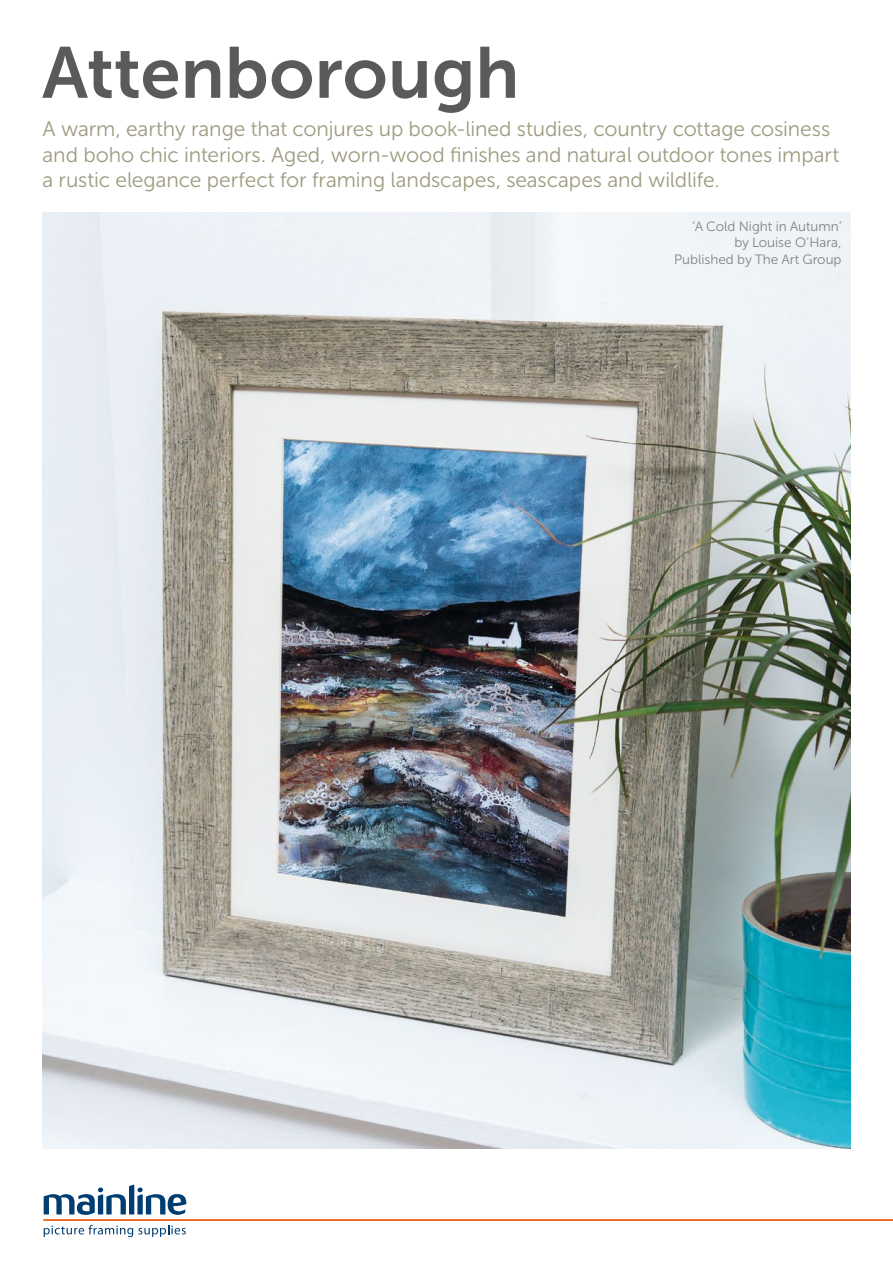
<style>
.page{position:relative;width:893px;height:1263px;background:#fff}
.page>*{position:absolute;margin:0;border:0;box-sizing:border-box;transform-origin:0 0}
.t1{font:72px "Museo Sans Cyrl 700";color:#5a5a5a}
.t2{font:21px/25.2px "Museo Sans Cyrl 300";letter-spacing:-.005em;color:#9d9b7f}
.t3{font:13.5px/16.2px "Museo Sans Cyrl 300";color:#818383;text-align:right}
</style>
<div class="page">
<svg style="left:44px;top:1225px;width:142px;height:12px"></svg>
<svg style="left:44px;top:1185px;width:142px;height:30px"></svg>
<hr style="left:43px;top:1219px;width:850px;height:2px;background:#ec5c11">
<img style="left:43px;top:213px;width:807px;height:935px">
<h1 class="t1" style="left:42px;top:33px;width:479px">Attenborough</h1>
<p class="t2" style="left:43px;top:117px;width:798px">A warm, earthy range that conjures up book-lined studies, country cottage cosiness and boho chic interiors. Aged, worn-wood finishes and natural outdoor tones impart a rustic elegance perfect for framing landscapes, seascapes and wildlife.</p>
<p class="t3" style="left:674px;top:219px;width:169px">‘A Cold Night in Autumn’ by Louise O’Hara,<br>Published by The Art Group</p>
</div>
